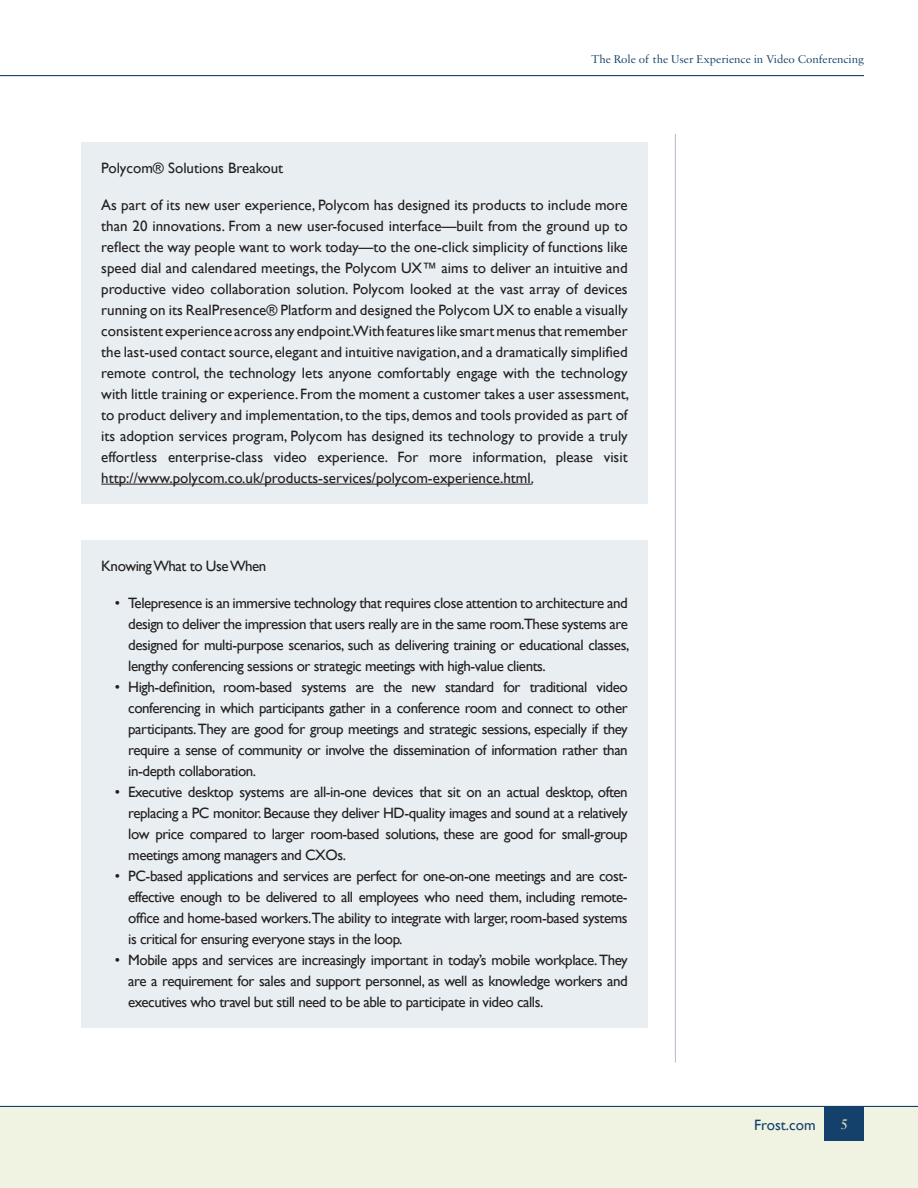
<style>
.page{position:relative;width:918px;height:1188px;background:#fff}
.page>*{position:absolute;margin:0;border:0;box-sizing:border-box;transform-origin:0 0}
.t1{font:15px/21px "Gill Sans";letter-spacing:-.03em;color:#231f20;text-align:justify}
.t2{font:15px "Gill Sans";color:#231f20}
.t3{font:15px "Gill Sans";color:#13416b}
.t4{font:600 15px "Sabon MT Pro";color:#d6d5b6}
.t5{font:12px "Sabon MT Pro";color:#13416b}
</style>
<div class="page">
<div style="left:0;top:1107px;width:918px;height:81px;background:#f1f3e2"></div>
<hr style="left:0;top:1106px;width:918px;height:1px;background:#13416b">
<hr style="left:0;top:75px;width:864px;height:1px;background:#13416b">
<div style="left:825px;top:1107px;width:39px;height:33px;background:#13416b"></div>
<hr style="left:675px;top:134px;width:1px;height:929px;background:#b0bacb">
<div style="left:81px;top:142px;width:567px;height:361px;background:#e8eef1"></div>
<hr style="left:101px;top:484px;width:432px;height:1px;background:#231f20">
<div style="left:81px;top:540px;width:567px;height:488px;background:#e8eef1"></div>
<p class="t5" style="left:591px;top:52px;width:274px">The Role of the User Experience in Video Conferencing</p>
<p class="t2" style="left:101px;top:159px;width:184px">Polycom® Solutions Breakout</p>
<p class="t1" style="left:101px;top:195px;width:529px">As part of its new user experience, Polycom has designed its products to include more than 20 innovations. From a new user-focused interface—built from the ground up to reflect the way people want to work today—to the one-click simplicity of functions like speed dial and calendared meetings, the Polycom UX™ aims to deliver an intuitive and productive video collaboration solution. Polycom looked at the vast array of devices running on its RealPresence® Platform and designed the Polycom UX to enable a visually consistent experience across any endpoint.With features like smart menus that remember the last-used contact source, elegant and intuitive navigation, and a dramatically simplified remote control, the technology lets anyone comfortably engage with the technology with little training or experience. From the moment a customer takes a user assessment, to product delivery and implementation, to the tips, demos and tools provided as part of its adoption services program, Polycom has designed its technology to provide a truly effortless enterprise-class video experience. For more information, please visit http://www.polycom.co.uk/products-services/polycom-experience.html.</p>
<p class="t1" style="left:101px;top:556px;width:167px">Knowing What to Use When</p>
<p class="t1" style="left:128px;top:593px;width:503px;text-indent:-14px">• Telepresence is an immersive technology that requires close attention to architecture and design to deliver the impression that users really are in the same room.These systems are designed for multi-purpose scenarios, such as delivering training or educational classes, lengthy conferencing sessions or strategic meetings with high-value clients.</p>
<p class="t1" style="left:128px;top:677px;width:501px;text-indent:-14px">• High-definition, room-based systems are the new standard for traditional video conferencing in which participants gather in a conference room and connect to other participants. They are good for group meetings and strategic sessions, especially if they require a sense of community or involve the dissemination of information rather than in-depth collaboration.</p>
<p class="t1" style="left:128px;top:782px;width:501px;text-indent:-14px">• Executive desktop systems are all-in-one devices that sit on an actual desktop, often replacing a PC monitor. Because they deliver HD-quality images and sound at a relatively low price compared to larger room-based solutions, these are good for small-group meetings among managers and CXOs.</p>
<p class="t1" style="left:128px;top:866px;width:501px;text-indent:-14px">• PC-based applications and services are perfect for one-on-one meetings and are cost&shy;effective enough to be delivered to all employees who need them, including remote&shy;office and home-based workers.The ability to integrate with larger, room-based systems is critical for ensuring everyone stays in the loop.</p>
<p class="t1" style="left:128px;top:950px;width:501px;text-indent:-14px">• Mobile apps and services are increasingly important in today’s mobile workplace. They are a requirement for sales and support personnel, as well as knowledge workers and executives who travel but still need to be able to participate in video calls.</p>
<p class="t3" style="left:754px;top:1116px;width:63px">Frost.com</p>
<p class="t4" style="left:841px;top:1115px;width:9px">5</p>
</div>
